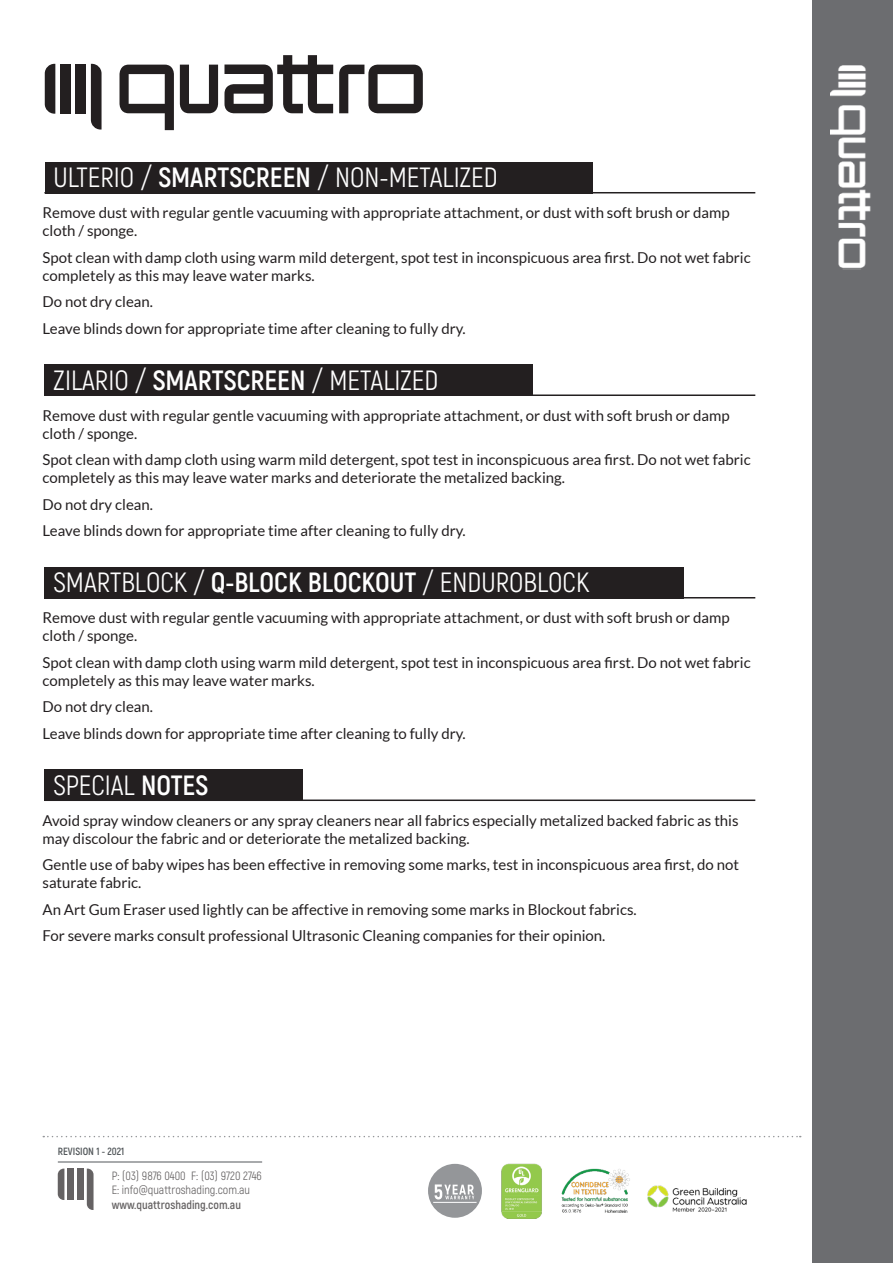
<style>
.page{position:relative;width:893px;height:1263px;background:#fff}
.page>*{position:absolute;margin:0;border:0;box-sizing:border-box;transform-origin:0 0}
.t1{font:27.75px "Akrobat";color:#fff}
.t2{font:15px/18px "Lato";color:#231f20}
.t3{font:12px/14.4px "Akrobat";color:#231f20}
.t4{font:700 12px "Akrobat";color:#231f20}
.t5{font:700 10.5px "Akrobat";color:#52575a}
.s1{font-weight:700}
</style>
<div class="page">
<svg style="left:43px;top:1136px;width:758px;height:1px"></svg>
<svg style="left:58px;top:1168px;width:6px;height:32px"></svg>
<div style="left:77px;top:1168px;width:7px;height:32px;background:#656263"></div>
<div style="left:67px;top:1168px;width:7px;height:32px;background:#656263"></div>
<svg style="left:87px;top:1168px;width:7px;height:42px"></svg>
<img style="left:831px;top:64px;width:40px;height:205px">
<svg style="left:45px;top:64px;width:10px;height:50px"></svg>
<div style="left:75px;top:64px;width:11px;height:50px;background:#231f20"></div>
<div style="left:60px;top:64px;width:11px;height:50px;background:#231f20"></div>
<svg style="left:91px;top:64px;width:11px;height:66px"></svg>
<svg style="left:120px;top:65px;width:54px;height:65px"></svg>
<svg style="left:180px;top:65px;width:38px;height:48px"></svg>
<svg style="left:224px;top:55px;width:109px;height:58px"></svg>
<svg style="left:339px;top:65px;width:84px;height:48px"></svg>
<div style="left:45px;top:162px;width:547px;height:31px;background:#231f20"></div>
<div style="left:45px;top:364px;width:488px;height:32px;background:#231f20"></div>
<div style="left:45px;top:567px;width:639px;height:31px;background:#231f20"></div>
<div style="left:45px;top:769px;width:258px;height:32px;background:#231f20"></div>
<hr style="left:44px;top:192px;width:711px;height:1px;background:#231f20">
<hr style="left:44px;top:394px;width:711px;height:2px;background:#231f20">
<hr style="left:44px;top:597px;width:711px;height:1px;background:#231f20">
<hr style="left:44px;top:799px;width:711px;height:2px;background:#231f20">
<img style="left:561px;top:1168px;width:69px;height:45px">
<img style="left:501px;top:1163px;width:41px;height:55px">
<div style="left:428px;top:1164px;width:54px;height:54px;background:#949699;border-radius:50%"></div>
<svg style="left:435px;top:1184px;width:39px;height:15px"></svg>
<hr style="left:433px;top:1202px;width:44px;height:1px;background:#fff">
<hr style="left:58px;top:1162px;width:204px;height:1px;background:#52575a">
<img style="left:647px;top:1185px;width:100px;height:27px">
<h1 class="t1" style="left:54px;top:161px;width:446px">ULTERIO / <span class="s1">SMARTSCREEN</span> / NON-METALIZED</h1>
<p class="t2" style="left:43px;top:204px;width:689px">Remove dust with regular gentle vacuuming with appropriate attachment, or dust with soft brush or damp cloth / sponge.</p>
<p class="t2" style="left:43px;top:248px;width:710px">Spot clean with damp cloth using warm mild detergent, spot test in inconspicuous area first. Do not wet fabric completely as this may leave water marks.</p>
<p class="t2" style="left:43px;top:289px;width:425px;line-height:26.5px">Do not dry clean.<br>Leave blinds down for appropriate time after cleaning to fully dry.</p>
<h1 class="t1" style="left:54px;top:363px;width:386px">ZILARIO / <span class="s1">SMARTSCREEN</span> / METALIZED</h1>
<p class="t2" style="left:43px;top:406px;width:689px">Remove dust with regular gentle vacuuming with appropriate attachment, or dust with soft brush or damp cloth / sponge.</p>
<p class="t2" style="left:43px;top:451px;width:710px">Spot clean with damp cloth using warm mild detergent, spot test in inconspicuous area first. Do not wet fabric completely as this may leave water marks and deteriorate the metalized backing.</p>
<p class="t2" style="left:43px;top:491px;width:425px;line-height:26.5px">Do not dry clean.<br>Leave blinds down for appropriate time after cleaning to fully dry.</p>
<h1 class="t1" style="left:54px;top:566px;width:537px">SMARTBLOCK / <span class="s1">Q-BLOCK BLOCKOUT</span> / ENDUROBLOCK</h1>
<p class="t2" style="left:43px;top:609px;width:689px">Remove dust with regular gentle vacuuming with appropriate attachment, or dust with soft brush or damp cloth / sponge.</p>
<p class="t2" style="left:43px;top:653px;width:710px">Spot clean with damp cloth using warm mild detergent, spot test in inconspicuous area first. Do not wet fabric completely as this may leave water marks.</p>
<p class="t2" style="left:43px;top:693px;width:425px;line-height:26.5px">Do not dry clean.<br>Leave blinds down for appropriate time after cleaning to fully dry.</p>
<h1 class="t1" style="left:54px;top:768px;width:156px">SPECIAL <span class="s1">NOTES</span></h1>
<p class="t2" style="left:43px;top:811px;width:698px">Avoid spray window cleaners or any spray cleaners near all fabrics especially metalized backed fabric as this may discolour the fabric and or deteriorate the metalized backing.</p>
<p class="t2" style="left:43px;top:856px;width:698px">Gentle use of baby wipes has been effective in removing some marks, test in inconspicuous area first, do not saturate fabric.</p>
<p class="t2" style="left:43px;top:896px;width:596px;line-height:26.5px">An Art Gum Eraser used lightly can be affective in removing some marks in Blockout fabrics.<br>For severe marks consult professional Ultrasonic Cleaning companies for their opinion.</p>
<p class="t5" style="left:58px;top:1145px;width:68px">REVISION 1 - 2021</p>
<p class="t3" style="left:112px;top:1168px;width:152px">P: (03) 9876 0400 F: (03) 9720 2746<br>E: info@quattroshading.com.au</p>
<p class="t4" style="left:112px;top:1197px;width:131px">www.quattroshading.com.au</p>
</div>
